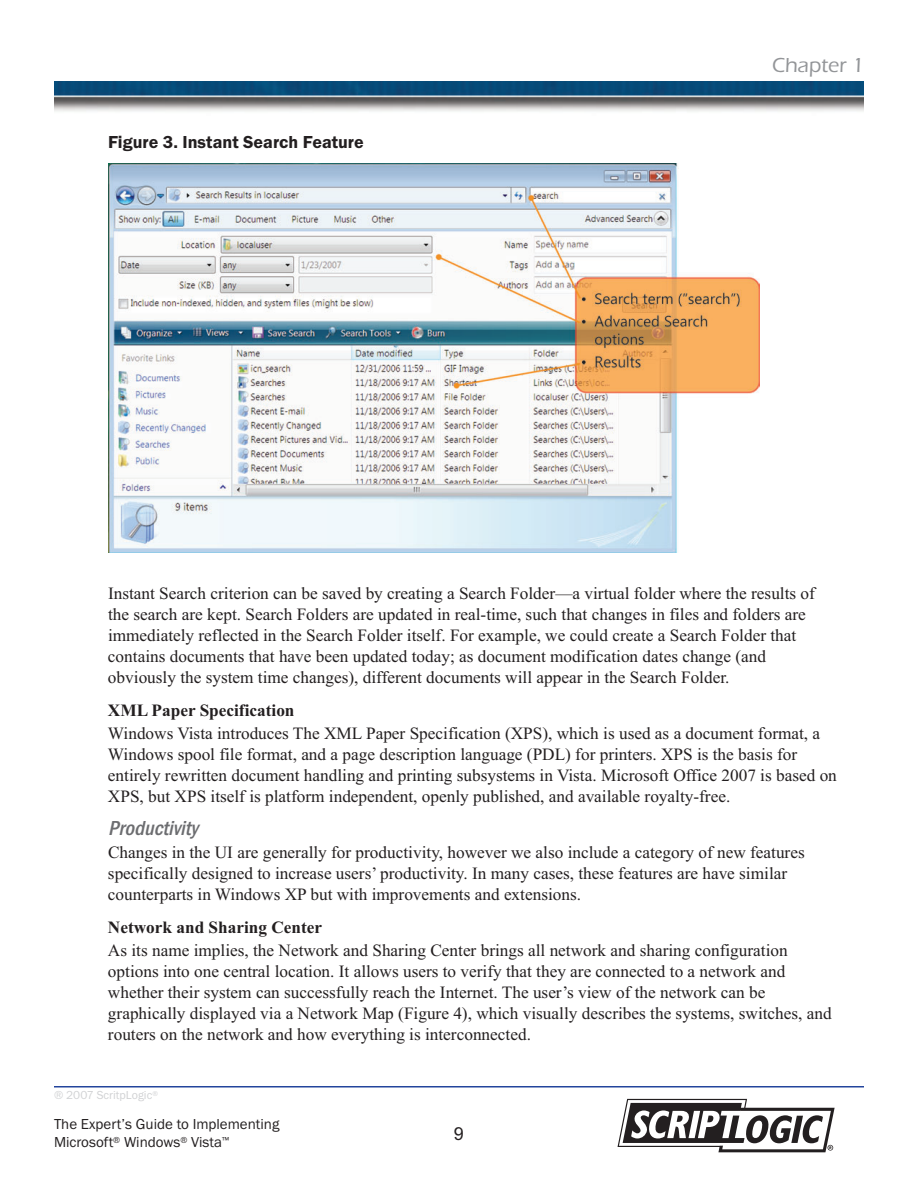
<style>
.page{position:relative;width:918px;height:1188px;background:#fff}
.page>*{position:absolute;margin:0;border:0;box-sizing:border-box;transform-origin:0 0}
.t1{font:italic 500 condensed 21px "Franklin Gothic";color:#6c6d70}
.t2{font:500 21px "Eras ITC";color:#939598}
.t3{font:600 18px "Franklin Gothic";color:#231f20}
.t4{font:18px "Arial";color:#231f20}
.t5{font:17.25px/21px "Times New Roman";color:#231f20}
.t6{font:700 17.25px "Times New Roman";color:#231f20}
.t7{font:15px/18px "Franklin Gothic";color:#231f20}
.t8{font:12px "Franklin Gothic";color:#d1d2d4}
</style>
<div class="page">
<svg style="left:618px;top:1099px;width:217px;height:53px"></svg>
<hr style="left:54px;top:1086px;width:810px;height:2px;background:#23449c">
<img style="left:54px;top:81px;width:810px;height:31px">
<img style="left:108px;top:163px;width:651px;height:390px">
<p class="t3" style="left:108px;top:131px;width:257px">Figure 3. Instant Search Feature</p>
<p class="t2" style="left:772px;top:52px;width:93px">Chapter 1</p>
<p class="t5" style="left:108px;top:583px;width:708px">Instant Search criterion can be saved by creating a Search Folder—a virtual folder where the results of the search are kept. Search Folders are updated in real-time, such that changes in files and folders are immediately reflected in the Search Folder itself. For example, we could create a Search Folder that contains documents that have been updated today; as document modification dates change (and obviously the system time changes), different documents will appear in the Search Folder.</p>
<p class="t6" style="left:108px;top:700px;width:188px">XML Paper Specification</p>
<p class="t5" style="left:108px;top:723px;width:730px">Windows Vista introduces The XML Paper Specification (XPS), which is used as a document format, a Windows spool file format, and a page description language (PDL) for printers. XPS is the basis for entirely rewritten document handling and printing subsystems in Vista. Microsoft Office 2007 is based on XPS, but XPS itself is platform independent, openly published, and available royalty-free.</p>
<p class="t1" style="left:108px;top:815px;width:97px">Productivity</p>
<p class="t5" style="left:108px;top:841px;width:698px">Changes in the UI are generally for productivity, however we also include a category of new features specifically designed to increase users’ productivity. In many cases, these features are have similar counterparts in Windows XP but with improvements and extensions.</p>
<p class="t6" style="left:108px;top:917px;width:216px">Network and Sharing Center</p>
<p class="t5" style="left:108px;top:939px;width:725px">As its name implies, the Network and Sharing Center brings all network and sharing configuration options into one central location. It allows users to verify that they are connected to a network and whether their system can successfully reach the Internet. The user’s view of the network can be graphically displayed via a Network Map (Figure 4), which visually describes the systems, switches, and routers on the network and how everything is interconnected.</p>
<p class="t8" style="left:54px;top:1088px;width:105px">® 2007 ScritpLogic<sup>®</sup></p>
<p class="t7" style="left:54px;top:1115px;width:227px">The Expert’s Guide to Implementing<br>Microsoft<sup>®</sup> Windows<sup>®</sup> Vista<sup>™</sup></p>
<p class="t4" style="left:454px;top:1124px;width:12px">9</p>
</div>
